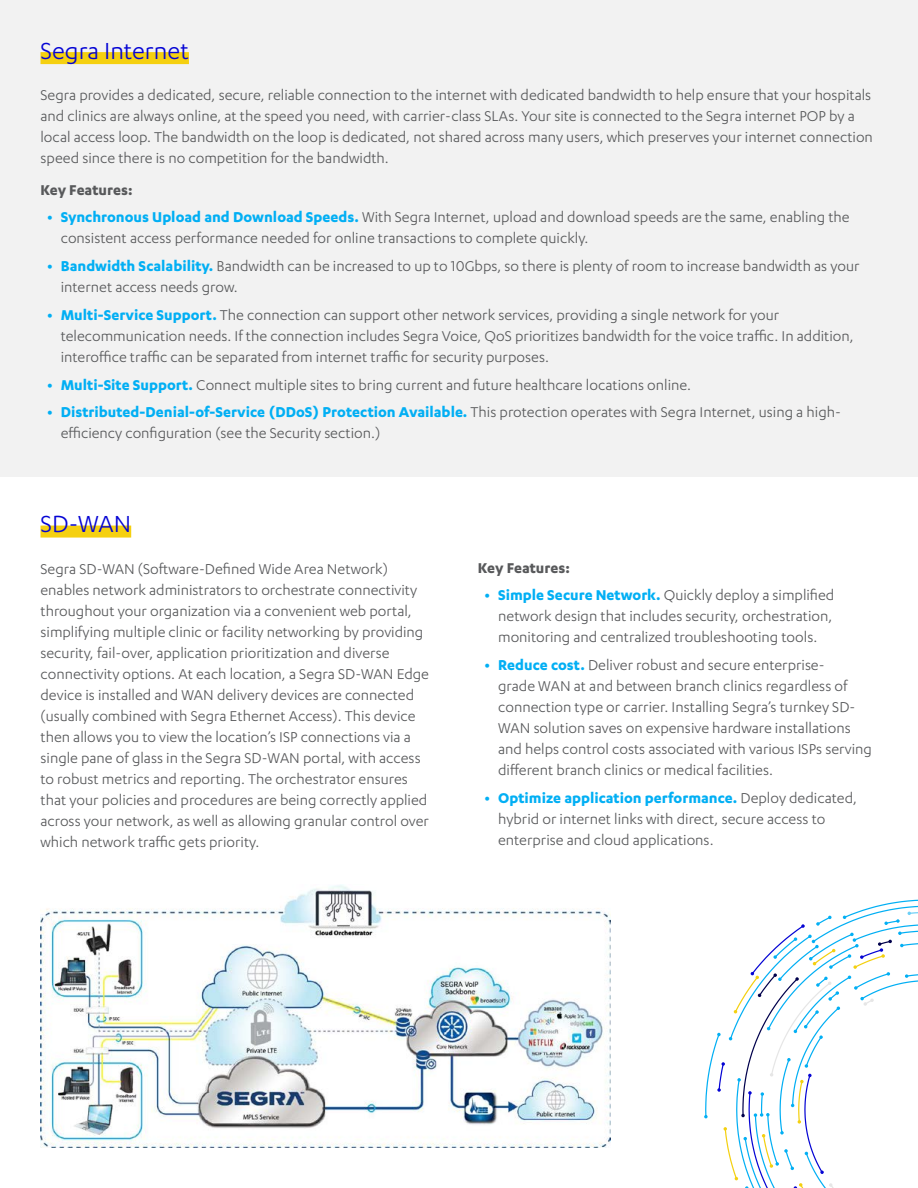
<style>
.page{position:relative;width:918px;height:1188px;background:#fff}
.page>*{position:absolute;margin:0;border:0;box-sizing:border-box;transform-origin:0 0}
.t1{font:27px "Karbon";color:#0504d4}
.t2{font:16.5px/21px "Karbon";color:#58595b}
.t3{font:700 16.5px "Karbon";color:#58595b}
.s1{font-weight:700;color:#02aff4}
</style>
<div class="page">
<div style="left:0;top:0;width:918px;height:476px;background:#f2f2f2"></div>
<div style="left:40px;top:52px;width:149px;height:12px;background:#f5d010"></div>
<div style="left:40px;top:526px;width:91px;height:12px;background:#f5d010"></div>
<img style="left:40px;top:884px;width:571px;height:264px">
<svg style="left:704px;top:899px;width:214px;height:289px"></svg>
<h1 class="t1" style="left:40px;top:36px;width:150px">Segra Internet</h1>
<p class="t2" style="left:40px;top:84px;width:834px">Segra provides a dedicated, secure, reliable connection to the internet with dedicated bandwidth to help ensure that your hospitals and clinics are always online, at the speed you need, with carrier-class SLAs. Your site is connected to the Segra internet POP by a local access loop. The bandwidth on the loop is dedicated, not shared across many users, which preserves your internet connection speed since there is no competition for the bandwidth.</p>
<p class="t3" style="left:40px;top:180px;width:94px">Key Features:</p>
<p class="t2" style="left:61px;top:206px;width:790px;text-indent:-13px"><span class="s1">• Synchronous Upload and Download Speeds.</span> With Segra Internet, upload and download speeds are the same, enabling the consistent access performance needed for online transactions to complete quickly.</p>
<p class="t2" style="left:61px;top:255px;width:800px;text-indent:-13px"><span class="s1">• Bandwidth Scalability.</span> Bandwidth can be increased to up to 10Gbps, so there is plenty of room to increase bandwidth as your internet access needs grow.</p>
<p class="t2" style="left:61px;top:304px;width:795px;text-indent:-13px"><span class="s1">• Multi-Service Support.</span> The connection can support other network services, providing a single network for your telecommunication needs. If the connection includes Segra Voice, QoS prioritizes bandwidth for the voice traffic. In addition, interoffice traffic can be separated from internet traffic for security purposes.</p>
<p class="t2" style="left:47px;top:374px;width:645px"><span class="s1">• Multi-Site Support.</span> Connect multiple sites to bring current and future healthcare locations online.</p>
<p class="t2" style="left:61px;top:401px;width:782px;text-indent:-13px"><span class="s1">• Distributed-Denial-of-Service (DDoS) Protection Available.</span> This protection operates with Segra Internet, using a high&shy;efficiency configuration (see the Security section.)</p>
<h1 class="t1" style="left:40px;top:509px;width:92px">SD-WAN</h1>
<p class="t2" style="left:40px;top:558px;width:390px">Segra SD-WAN (Software-Defined Wide Area Network) enables network administrators to orchestrate connectivity throughout your organization via a convenient web portal, simplifying multiple clinic or facility networking by providing security, fail-over, application prioritization and diverse connectivity options. At each location, a Segra SD-WAN Edge device is installed and WAN delivery devices are connected (usually combined with Segra Ethernet Access). This device then allows you to view the location’s ISP connections via a single pane of glass in the Segra SD-WAN portal, with access to robust metrics and reporting. The orchestrator ensures that your policies and procedures are being correctly applied across your network, as well as allowing granular control over which network traffic gets priority.</p>
<p class="t3" style="left:478px;top:558px;width:94px">Key Features:</p>
<p class="t2" style="left:498px;top:584px;width:338px;text-align:justify;text-indent:-13px"><span class="s1">• Simple Secure Network.</span> Quickly deploy a simplified network design that includes security, orchestration, monitoring and centralized troubleshooting tools.</p>
<p class="t2" style="left:498px;top:654px;width:375px;text-indent:-13px"><span class="s1">• Reduce cost.</span> Deliver robust and secure enterprise-<br>grade WAN at and between branch clinics regardless of connection type or carrier. Installing Segra’s turnkey SD-WAN solution saves on expensive hardware installations and helps control costs associated with various ISPs serving different branch clinics or medical facilities.</p>
<p class="t2" style="left:498px;top:787px;width:361px;text-indent:-13px"><span class="s1">• Optimize application performance.</span> Deploy dedicated, hybrid or internet links with direct, secure access to enterprise and cloud applications.</p>
</div>
